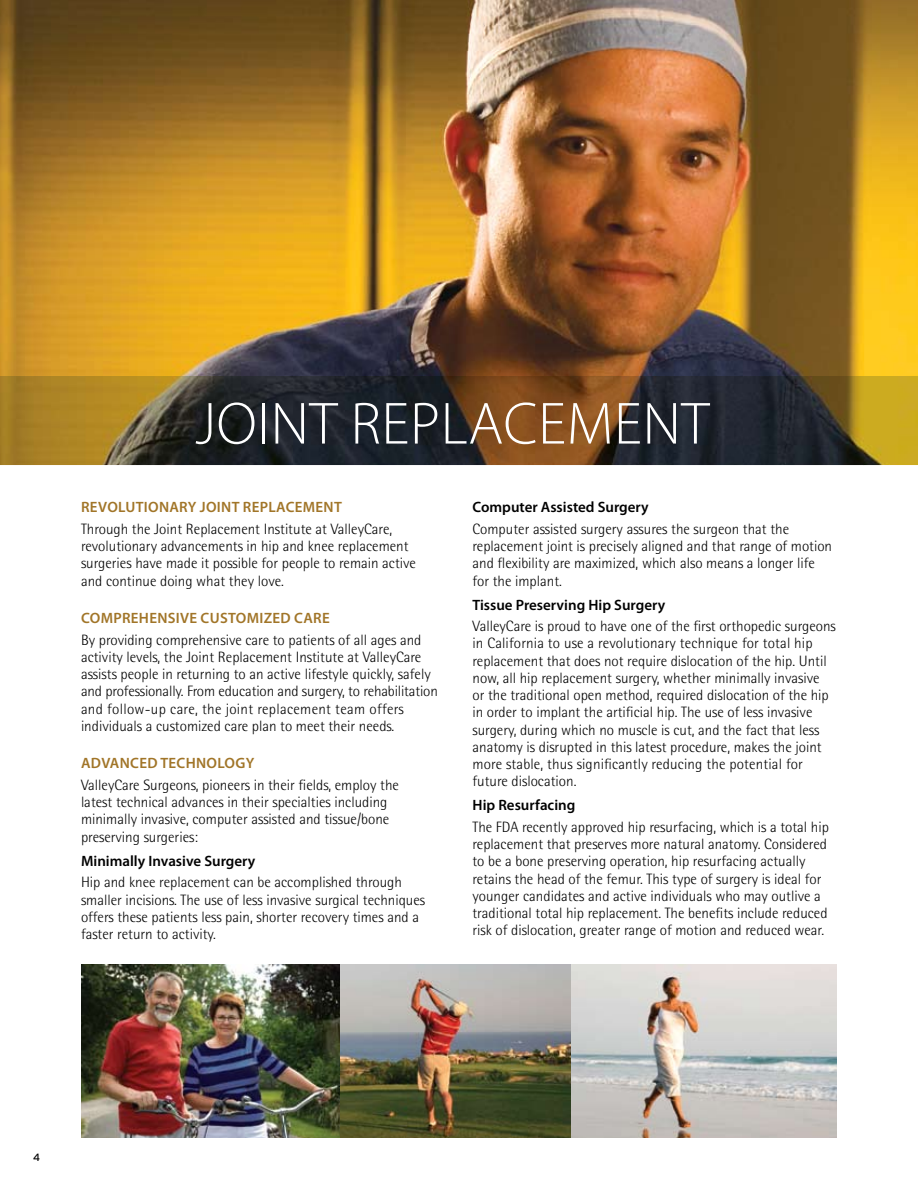
<style>
.page{position:relative;width:918px;height:1188px;background:#fff}
.page>*{position:absolute;margin:0;border:0;box-sizing:border-box;transform-origin:0 0}
.t1{font:300 60px "Myriad Pro";letter-spacing:.01em;color:#fff}
.t2{font:300 15px/17.2px "Rotis Semi Sans";color:#000}
.t3{font:600 15px "Myriad Pro";color:#000}
.t4{font:600 15px "Myriad Pro";letter-spacing:.02em;color:#a17528}
.t5{font:10.5px "Interstate";color:#000}
</style>
<div class="page">
<img style="left:0;top:0;width:918px;height:376px">
<img style="left:0;top:376px;width:918px;height:89px">
<img style="left:81px;top:965px;width:259px;height:173px">
<img style="left:340px;top:965px;width:231px;height:173px">
<img style="left:571px;top:965px;width:266px;height:173px">
<h1 class="t1" style="left:195px;top:387px;width:516px">JOINT REPLACEMENT</h1>
<p class="t4" style="left:81px;top:498px;width:262px">REVOLUTIONARY JOINT REPLACEMENT</p>
<p class="t2" style="left:81px;top:520px;width:337px">Through the Joint Replacement Institute at ValleyCare, revolutionary advancements in hip and knee replacement surgeries have made it possible for people to remain active and continue doing what they love.</p>
<p class="t4" style="left:81px;top:608px;width:250px">COMPREHENSIVE CUSTOMIZED CARE</p>
<p class="t2" style="left:81px;top:631px;width:358px">By providing comprehensive care to patients of all ages and activity levels, the Joint Replacement Institute at ValleyCare assists people in returning to an active lifestyle quickly, safely and professionally. From education and surgery, to rehabilitation and follow-up care, the joint replacement team offers individuals a customized care plan to meet their needs.</p>
<p class="t4" style="left:81px;top:754px;width:175px">ADVANCED TECHNOLOGY</p>
<p class="t2" style="left:81px;top:776px;width:319px">ValleyCare Surgeons, pioneers in their fields, employ the latest technical advances in their specialties including minimally invasive, computer assisted and tissue/bone preserving surgeries:</p>
<p class="t3" style="left:81px;top:851px;width:176px">Minimally Invasive Surgery</p>
<p class="t2" style="left:81px;top:874px;width:346px">Hip and knee replacement can be accomplished through smaller incisions. The use of less invasive surgical techniques offers these patients less pain, shorter recovery times and a faster return to activity.</p>
<p class="t3" style="left:472px;top:498px;width:178px">Computer Assisted Surgery</p>
<p class="t2" style="left:472px;top:520px;width:361px">Computer assisted surgery assures the surgeon that the replacement joint is precisely aligned and that range of motion and flexibility are maximized, which also means a longer life for the implant.</p>
<p class="t3" style="left:472px;top:595px;width:194px">Tissue Preserving Hip Surgery</p>
<p class="t2" style="left:472px;top:617px;width:365px">ValleyCare is proud to have one of the first orthopedic surgeons in California to use a revolutionary technique for total hip replacement that does not require dislocation of the hip. Until now, all hip replacement surgery, whether minimally invasive<br>or the traditional open method, required dislocation of the hip in order to implant the artificial hip. The use of less invasive surgery, during which no muscle is cut, and the fact that less anatomy is disrupted in this latest procedure, makes the joint more stable, thus significantly reducing the potential for future dislocation.</p>
<p class="t3" style="left:472px;top:796px;width:104px">Hip Resurfacing</p>
<p class="t2" style="left:472px;top:818px;width:358px">The FDA recently approved hip resurfacing, which is a total hip replacement that preserves more natural anatomy. Considered to be a bone preserving operation, hip resurfacing actually retains the head of the femur. This type of surgery is ideal for younger candidates and active individuals who may outlive a traditional total hip replacement. The benefits include reduced risk of dislocation, greater range of motion and reduced wear.</p>
<p class="t5" style="left:33px;top:1152px;width:9px">4</p>
</div>
